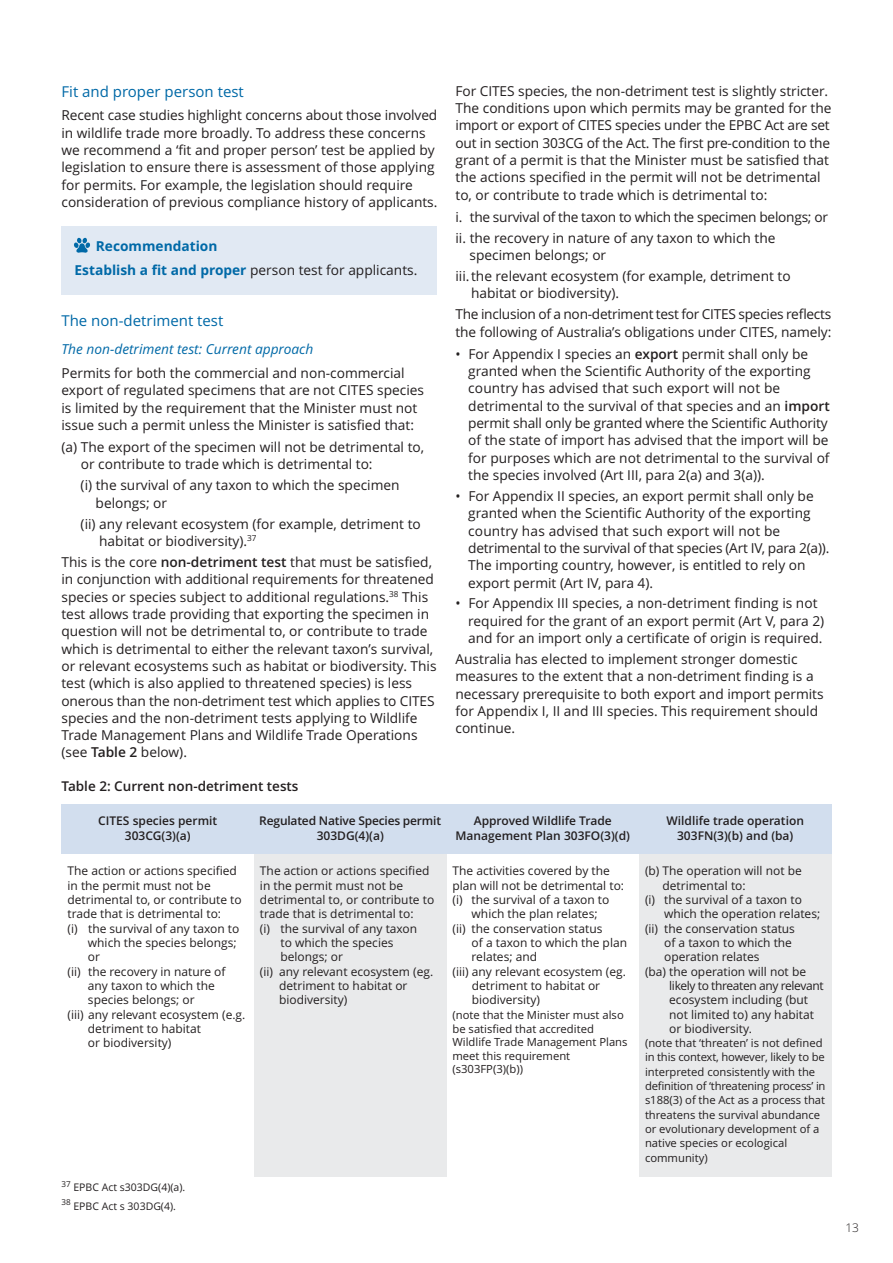
<style>
.page{position:relative;width:893px;height:1263px;background:#fff}
.page>*{position:absolute;margin:0;border:0;box-sizing:border-box;transform-origin:0 0}
.t1{font:15px "Open Sans";color:#0069a7}
.t2{font:13.65px/17.2px "Open Sans";color:#231f20}
.t3{font:13.65px/21px "Open Sans";letter-spacing:-.02em;color:#231f20}
.t4{font:700 13.65px/23.9px "Open Sans";color:#0069a7}
.t5{font:italic 13.65px "Open Sans";color:#0069a7}
.t6{font:600 13.5px "Open Sans";color:#231f20}
.t7{font:12px "Open Sans";color:#231f20}
.t8{font:600 12px/14.4px "Open Sans";color:#231f20;text-align:center}
.t9{font:12px "Open Sans";letter-spacing:-.025em;color:#231f20}
.t10{font:300 12px "Open Sans";color:#231f20}
.t11{font:11.25px/14.2px "Open Sans";color:#231f20}
.t12{font:10.5px/18.8px "Open Sans";color:#231f20}
.s1{font-weight:400;color:#231f20}
.s2{font-weight:600}
</style>
<div class="page">
<div style="left:61px;top:226px;width:376px;height:68px;background:#e1e9f3"></div>
<svg style="left:74px;top:238px;width:16px;height:15px"></svg>
<div style="left:61px;top:804px;width:193px;height:50px;background:#d2deee"></div>
<div style="left:254px;top:804px;width:192px;height:50px;background:#d2deee"></div>
<div style="left:446px;top:804px;width:193px;height:50px;background:#d2deee"></div>
<div style="left:639px;top:804px;width:192px;height:50px;background:#d2deee"></div>
<div style="left:254px;top:854px;width:192px;height:322px;background:#e9eaeb"></div>
<div style="left:639px;top:854px;width:192px;height:322px;background:#e9eaeb"></div>
<p class="t1" style="left:61px;top:85px;width:184px">Fit and proper person test</p>
<p class="t2" style="left:61px;top:108px;width:377px">Recent case studies highlight concerns about those involved in wildlife trade more broadly. To address these concerns we recommend a ‘fit and proper person’ test be applied by legislation to ensure there is assessment of those applying for permits. For example, the legislation should require consideration of previous compliance history of applicants.</p>
<p class="t4" style="left:75px;top:236px;width:344px;text-indent:21px">Recommendation<br>Establish a fit and proper <span class="s1">person test for applicants.</span></p>
<p class="t1" style="left:61px;top:315px;width:163px">The non-detriment test</p>
<p class="t5" style="left:61px;top:344px;width:253px">The non-detriment test: Current approach</p>
<p class="t2" style="left:61px;top:366px;width:364px">Permits for both the commercial and non-commercial export of regulated specimens that are not CITES species is limited by the requirement that the Minister must not issue such a permit unless the Minister is satisfied that:</p>
<p class="t2" style="left:81px;top:440px;width:345px;text-indent:-19px">(a) The export of the specimen will not be detrimental to, or contribute to trade which is detrimental to:</p>
<p class="t2" style="left:96px;top:478px;width:305px;text-indent:-15px">(i) the survival of any taxon to which the specimen belongs; or</p>
<p class="t2" style="left:99px;top:516px;width:323px;text-indent:-19px">(ii) any relevant ecosystem (for example, detriment to habitat or biodiversity).<sup>37</sup></p>
<p class="t2" style="left:61px;top:555px;width:376px">This is the core <span class="s2">non-detriment test</span> that must be satisfied, in conjunction with additional requirements for threatened species or species subject to additional regulations.<sup>38</sup> This test allows trade providing that exporting the specimen in question will not be detrimental to, or contribute to trade which is detrimental to either the relevant taxon’s survival, or relevant ecosystems such as habitat or biodiversity. This test (which is also applied to threatened species) is less onerous than the non-detriment test which applies to CITES species and the non-detriment tests applying to Wildlife Trade Management Plans and Wildlife Trade Operations (see <span class="s2">Table 2</span> below).</p>
<p class="t6" style="left:61px;top:781px;width:238px">Table 2: Current non-detriment tests</p>
<p class="t2" style="left:455px;top:83px;width:377px">For CITES species, the non-detriment test is slightly stricter.<br>The conditions upon which permits may be granted for the import or export of CITES species under the EPBC Act are set out in section 303CG of the Act. The first pre-condition to the grant of a permit is that the Minister must be satisfied that the actions specified in the permit will not be detrimental to, or contribute to trade which is detrimental to:</p>
<p class="t3" style="left:455px;top:208px;width:374px">i. the survival of the taxon to which the specimen belongs; or ii. the recovery in nature of any taxon to which the</p>
<p class="t2" style="left:455px;top:246px;width:336px;line-height:21px;text-indent:14px">specimen belongs; or<br>iii. the relevant ecosystem (for example, detriment to</p>
<p class="t3" style="left:455px;top:284px;width:377px;text-indent:16px">habitat or biodiversity).<br>The inclusion of a non-detriment test for CITES species reflects</p>
<p class="t2" style="left:455px;top:324px;width:377px">the following of Australia’s obligations under CITES, namely:</p>
<p class="t2" style="left:468px;top:347px;width:363px;text-indent:-13px">• For Appendix I species an <span class="s2">export</span> permit shall only be granted when the Scientific Authority of the exporting country has advised that such export will not be detrimental to the survival of that species and an <span class="s2">import </span>permit shall only be granted where the Scientific Authority of the state of import has advised that the import will be for purposes which are not detrimental to the survival of the species involved (Art III, para 2(a) and 3(a)).</p>
<p class="t2" style="left:468px;top:489px;width:362px;text-indent:-13px">• For Appendix II species, an export permit shall only be granted when the Scientific Authority of the exporting country has advised that such export will not be detrimental to the survival of that species (Art IV, para 2(a)).<br>The importing country, however, is entitled to rely on export permit (Art IV, para 4).</p>
<p class="t2" style="left:468px;top:596px;width:357px;text-indent:-13px">• For Appendix III species, a non-detriment finding is not required for the grant of an export permit (Art V, para 2) and for an import only a certificate of origin is required.</p>
<p class="t2" style="left:455px;top:652px;width:369px">Australia has elected to implement stronger domestic measures to the extent that a non-detriment finding is a necessary prerequisite to both export and import permits for Appendix I, II and III species. This requirement should continue.</p>
<p class="t8" style="left:98px;top:815px;width:120px">CITES species permit<br>303CG(3)(a)</p>
<p class="t8" style="left:259px;top:815px;width:183px">Regulated Native Species permit<br>303DG(4)(a)</p>
<p class="t8" style="left:455px;top:815px;width:176px">Approved Wildlife Trade<br>Management Plan 303FO(3)(d)</p>
<p class="t8" style="left:666px;top:815px;width:139px">Wildlife trade operation<br>303FN(3)(b) and (ba)</p>
<p class="t7" style="left:67px;top:866px;width:171px">The action or actions specified</p>
<p class="t7" style="left:67px;top:880px;width:145px">in the permit must not be</p>
<p class="t7" style="left:67px;top:895px;width:176px">detrimental to, or contribute to</p>
<p class="t7" style="left:67px;top:909px;width:155px">trade that is detrimental to:</p>
<p class="t7" style="left:67px;top:923px;width:173px">(i) the survival of any taxon to</p>
<p class="t7" style="left:88px;top:938px;width:150px">which the species belongs;</p>
<p class="t7" style="left:88px;top:952px;width:14px">or</p>
<p class="t7" style="left:67px;top:966px;width:159px">(ii) the recovery in nature of</p>
<p class="t7" style="left:88px;top:981px;width:128px">any taxon to which the</p>
<p class="t7" style="left:88px;top:995px;width:108px">species belongs; or</p>
<p class="t7" style="left:67px;top:1009px;width:179px">(iii) any relevant ecosystem (e.g.</p>
<p class="t7" style="left:88px;top:1024px;width:115px">detriment to habitat</p>
<p class="t7" style="left:88px;top:1038px;width:85px">or biodiversity)</p>
<p class="t7" style="left:260px;top:866px;width:171px">The action or actions specified</p>
<p class="t7" style="left:260px;top:880px;width:145px">in the permit must not be</p>
<p class="t7" style="left:260px;top:895px;width:176px">detrimental to, or contribute to</p>
<p class="t7" style="left:260px;top:909px;width:155px">trade that is detrimental to:</p>
<p class="t7" style="left:260px;top:923px;width:159px">(i) the survival of any taxon</p>
<p class="t7" style="left:280px;top:938px;width:115px">to which the species</p>
<p class="t7" style="left:280px;top:952px;width:64px">belongs; or</p>
<p class="t7" style="left:260px;top:966px;width:175px">(ii) any relevant ecosystem (eg.</p>
<p class="t7" style="left:279px;top:981px;width:130px">detriment to habitat or</p>
<p class="t7" style="left:279px;top:995px;width:70px">biodiversity)</p>
<p class="t7" style="left:645px;top:866px;width:158px">(b) The operation will not be</p>
<p class="t7" style="left:662px;top:880px;width:85px">detrimental to:</p>
<p class="t7" style="left:645px;top:895px;width:158px">(i) the survival of a taxon to</p>
<p class="t7" style="left:664px;top:909px;width:158px">which the operation relates;</p>
<p class="t7" style="left:645px;top:923px;width:151px">(ii) the conservation status</p>
<p class="t7" style="left:664px;top:938px;width:129px">of a taxon to which the</p>
<p class="t7" style="left:664px;top:952px;width:97px">operation relates</p>
<p class="t7" style="left:645px;top:966px;width:163px">(ba) the operation will not be</p>
<p class="t9" style="left:669px;top:981px;width:156px">likely to threaten any relevant</p>
<p class="t7" style="left:669px;top:995px;width:140px">ecosystem including (but</p>
<p class="t7" style="left:669px;top:1009px;width:146px">not limited to) any habitat</p>
<p class="t7" style="left:669px;top:1024px;width:84px">or biodiversity.</p>
<p class="t11" style="left:645px;top:1037px;width:182px">(note that ‘threaten’ is not defined in this context, however, likely to be interpreted consistently with the definition of ‘threatening process’ in s188(3) of the Act as a process that threatens the survival abundance or evolutionary development of a native species or ecological community)</p>
<p class="t7" style="left:452px;top:866px;width:159px">The activities covered by the</p>
<p class="t7" style="left:452px;top:880px;width:173px">plan will not be detrimental to:</p>
<p class="t7" style="left:452px;top:895px;width:158px">(i) the survival of a taxon to</p>
<p class="t7" style="left:471px;top:909px;width:127px">which the plan relates;</p>
<p class="t7" style="left:452px;top:923px;width:151px">(ii) the conservation status</p>
<p class="t7" style="left:471px;top:938px;width:157px">of a taxon to which the plan</p>
<p class="t7" style="left:471px;top:952px;width:67px">relates; and</p>
<p class="t7" style="left:452px;top:966px;width:175px">(iii) any relevant ecosystem (eg.</p>
<p class="t7" style="left:472px;top:981px;width:130px">detriment to habitat or</p>
<p class="t7" style="left:472px;top:995px;width:70px">biodiversity)</p>
<p class="t11" style="left:452px;top:1010px;width:176px;line-height:13.5px">(note that the Minister must also be satisfied that accredited<br>Wildlife Trade Management Plans meet this requirement (s303FP(3)(b))</p>
<p class="t12" style="left:61px;top:1179px;width:125px"><sup>37</sup> EPBC Act s303DG(4)(a).<br><sup>38</sup> EPBC Act s 303DG(4).</p>
<p class="t10" style="left:845px;top:1223px;width:15px">13</p>
</div>
